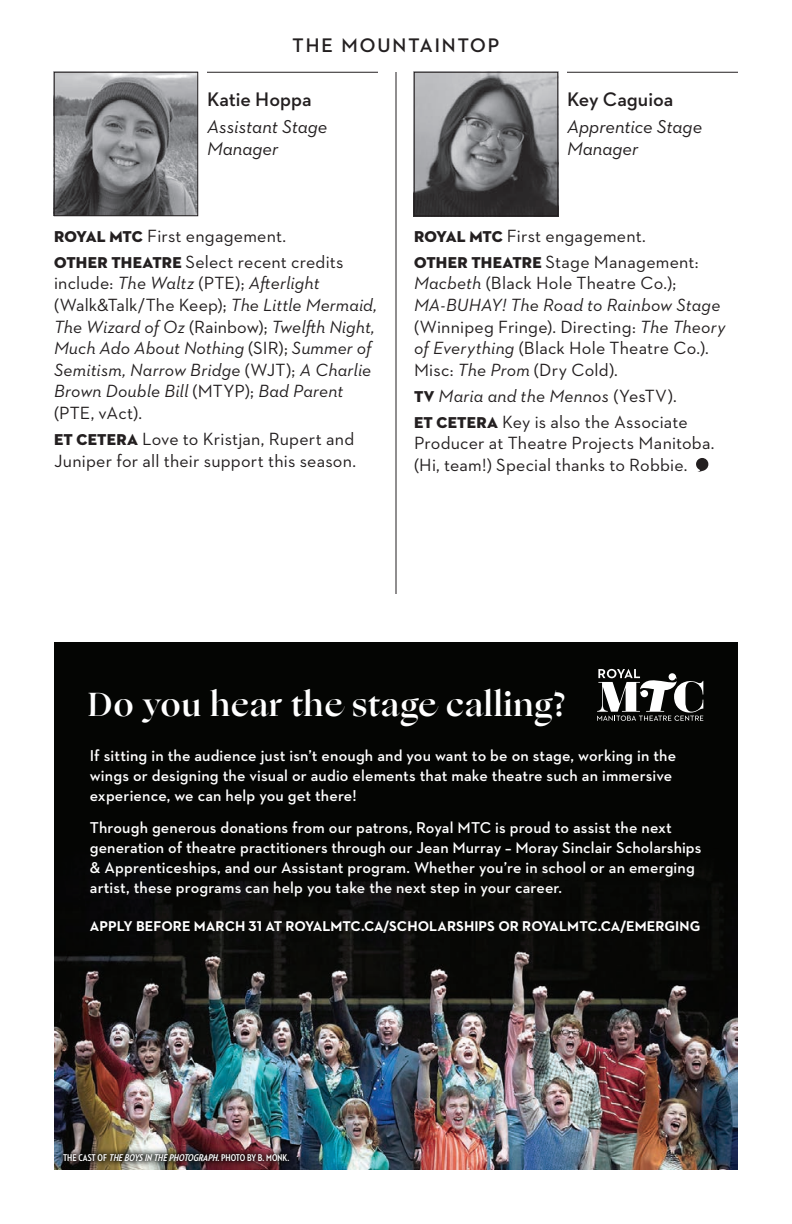
<style>
.page{position:relative;width:792px;height:1224px;background:#fff}
.page>*{position:absolute;margin:0;border:0;box-sizing:border-box;transform-origin:0 0}
.t1{font:700 33px "Ogg";letter-spacing:.04em;color:#fff}
.t2{font:600 20px "Neutraface 2 Text";color:#231f20}
.t3{font:700 20px "Neutraface 2 Display";letter-spacing:.1em;color:#231f20}
.t4{font:italic 19px/22px "Neutraface 2 Text";color:#231f20}
.t5{font:18px/21.6px "Neutraface 2 Text";letter-spacing:.01em;color:#231f20}
.t6{font:italic 18px/21.6px "Neutraface 2 Text";letter-spacing:.005em;color:#231f20}
.t7{font:600 16px/20px "Neutraface 2 Text";letter-spacing:.01em;color:#fff}
.t8{font:700 14.4px "Neutraface 2 Text";letter-spacing:.005em;color:#fff}
.t9{font:700 10px "Neutraface 2 Condensed";color:#fff}
.s1{font-family:"Neutraface 2 Display Titling";font-size:16px}
.s2{font-style:normal}
.s3{font-style:italic}
</style>
<div class="page">
<hr style="left:396px;top:72px;width:1px;height:522px;background:#231f20">
<img style="left:56px;top:74px;width:140px;height:140px">
<div style="left:54px;top:72px;width:144px;height:144px;border:1px solid #231f20"></div>
<hr style="left:207px;top:72px;width:171px;height:1px;background:#231f20">
<img style="left:416px;top:74px;width:140px;height:140px">
<div style="left:414px;top:72px;width:144px;height:144px;border:1px solid #231f20"></div>
<hr style="left:567px;top:72px;width:171px;height:1px;background:#231f20">
<svg style="left:696px;top:458px;width:12px;height:14px"></svg>
<img style="left:54px;top:936px;width:684px;height:234px">
<div style="left:54px;top:642px;width:684px;height:294px;background:#040503"></div>
<svg style="left:597px;top:669px;width:106px;height:52px"></svg>
<img style="left:57px;top:1147px;width:239px;height:21px">
<p class="t3" style="left:293px;top:34px;width:208px">THE MOUNTAINTOP</p>
<p class="t2" style="left:207px;top:86px;width:106px">Katie Hoppa</p>
<p class="t4" style="left:207px;top:116px;width:122px">Assistant Stage<br>Manager</p>
<p class="t2" style="left:567px;top:86px;width:108px">Key Caguioa</p>
<p class="t4" style="left:567px;top:116px;width:137px">Apprentice Stage<br>Manager</p>
<p class="t5" style="left:54px;top:223px;width:291px;line-height:26px"><span class="s1">ROYAL MTC</span> First engagement.<br><span class="s1">OTHER THEATRE</span> Select recent credits</p>
<p class="t6" style="left:54px;top:272px;width:324px"><span class="s2">include:</span> The Waltz <span class="s2">(PTE);</span> Afterlight <span class="s2">(Walk&amp;Talk/The Keep);</span> The Little Mermaid, The Wizard of Oz <span class="s2">(Rainbow);</span> Twelfth Night, Much Ado About Nothing <span class="s2">(SIR);</span> Summer of Semitism, Narrow Bridge <span class="s2">(WJT);</span> A Charlie Brown Double Bill <span class="s2">(MTYP);</span> Bad Parent <span class="s2">(PTE, vAct).</span></p>
<p class="t5" style="left:54px;top:428px;width:304px"><span class="s1">ET CETERA</span> Love to Kristjan, Rupert and<br>Juniper for all their support this season.</p>
<p class="t5" style="left:414px;top:223px;width:286px;line-height:26px"><span class="s1">ROYAL MTC</span> First engagement.<br><span class="s1">OTHER THEATRE</span> Stage Management:</p>
<p class="t5" style="left:414px;top:272px;width:313px"><span class="s3">Macbeth</span> (Black Hole Theatre Co.); <span class="s3">MA-BUHAY! The Road to Rainbow Stage </span>(Winnipeg Fringe). Directing: <span class="s3">The Theory of Everything</span> (Black Hole Theatre Co.).<br>Misc: <span class="s3">The Prom</span> (Dry Cold).</p>
<p class="t5" style="left:414px;top:382px;width:275px;line-height:26px"><span class="s1">TV</span> <span class="s3">Maria and the Mennos</span> (YesTV).<br><span class="s1">ET CETERA</span> Key is also the Associate</p>
<p class="t5" style="left:414px;top:432px;width:302px">Producer at Theatre Projects Manitoba. (Hi, team!) Special thanks to Robbie.</p>
<h1 class="t1" style="left:88px;top:683px;width:479px">Do you hear the stage calling?</h1>
<p class="t7" style="left:90px;top:746px;width:588px">If sitting in the audience just isn’t enough and you want to be on stage, working in the wings or designing the visual or audio elements that make theatre such an immersive experience, we can help you get there!</p>
<p class="t7" style="left:90px;top:817px;width:613px">Through generous donations from our patrons, Royal MTC is proud to assist the next generation of theatre practitioners through our Jean Murray – Moray Sinclair Scholarships &amp; Apprenticeships, and our Assistant program. Whether you’re in school or an emerging artist, these programs can help you take the next step in your career.</p>
<p class="t8" style="left:90px;top:917px;width:612px">APPLY BEFORE MARCH 31 AT ROYALMTC.CA/SCHOLARSHIPS OR ROYALMTC.CA/EMERGING</p>
<p class="t9" style="left:63px;top:1152px;width:228px">T H E C A S T O F <span class="s3">THEBOYSIN THEPHOTOGRAPH</span>. P H O T O B Y B . M O N K .</p>
</div>
